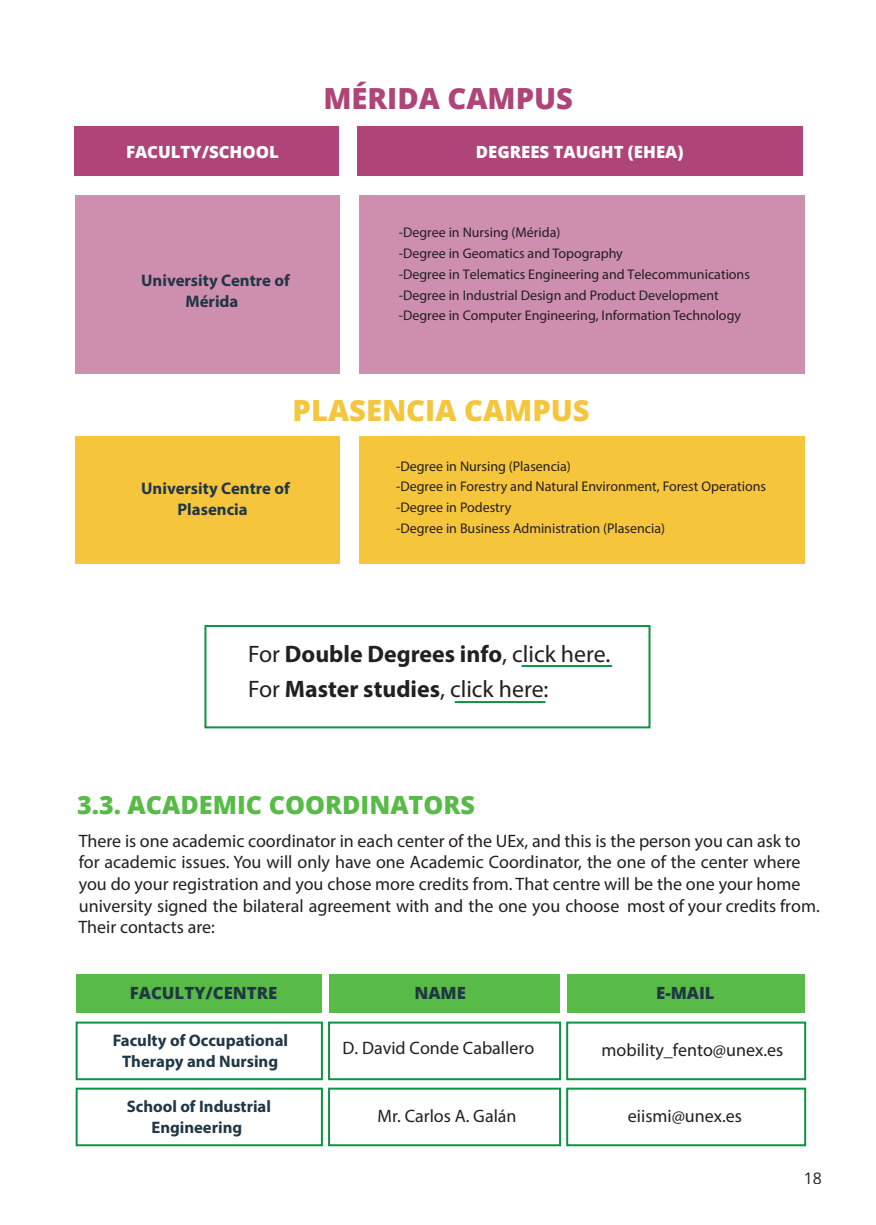
<style>
.page{position:relative;width:876px;height:1225px;background:#fff}
.page>*{position:absolute;margin:0;border:0;box-sizing:border-box;transform-origin:0 0}
.t1{font:800 29.2px "Open Sans";color:#f5c53c}
.t2{font:800 29.2px "Open Sans";color:#ae4478}
.t3{font:800 25.2px "Open Sans";color:#58ba47}
.t4{font:700 23.8px/35.4px "Myriad Pro";color:#231f20}
.t5{font:18px/21.6px "Myriad Pro";color:#231f20}
.t6{font:700 16.8px/21px "Myriad Pro";color:#203746;text-align:center}
.t7{font:800 16.8px "Open Sans";color:#fff}
.t8{font:800 16.8px "Open Sans";color:#203746}
.t9{font:700 16.6px/20.8px "Myriad Pro";color:#203746;text-align:center}
.t10{font:16px "Open Sans";color:#231f20}
.t11{font:14px/20.8px "Myriad Pro";color:#231f20}
.s1{font-weight:400}
</style>
<div class="page">
<div style="left:76px;top:195px;width:264px;height:178px;background:#ce8eae"></div>
<div style="left:76px;top:437px;width:264px;height:127px;background:#f5c53c"></div>
<div style="left:359px;top:195px;width:445px;height:178px;background:#ce8eae"></div>
<div style="left:359px;top:437px;width:445px;height:127px;background:#f5c53c"></div>
<div style="left:74px;top:127px;width:264px;height:49px;background:#ae4478"></div>
<div style="left:357px;top:127px;width:446px;height:49px;background:#ae4478"></div>
<div style="left:77px;top:974px;width:245px;height:38px;background:#58ba47"></div>
<div style="left:76px;top:1021px;width:247px;height:59px;border:2px solid #0d9344"></div>
<div style="left:76px;top:1087px;width:247px;height:59px;border:2px solid #0d9344"></div>
<div style="left:329px;top:974px;width:231px;height:38px;background:#58ba47"></div>
<div style="left:328px;top:1021px;width:233px;height:59px;border:2px solid #0d9344"></div>
<div style="left:328px;top:1087px;width:233px;height:59px;border:2px solid #0d9344"></div>
<div style="left:567px;top:974px;width:238px;height:38px;background:#58ba47"></div>
<div style="left:566px;top:1021px;width:240px;height:59px;border:2px solid #0d9344"></div>
<div style="left:566px;top:1087px;width:240px;height:59px;border:2px solid #0d9344"></div>
<div style="left:204px;top:625px;width:446px;height:103px;border:2px solid #0d9344"></div>
<hr style="left:521px;top:665px;width:91px;height:2px;background:#0d9344">
<hr style="left:455px;top:701px;width:90px;height:2px;background:#0d9344">
<h1 class="t2" style="left:323px;top:76px;width:251px">MÉRIDA CAMPUS</h1>
<p class="t7" style="left:126px;top:139px;width:154px">FACULTY/SCHOOL</p>
<p class="t7" style="left:476px;top:139px;width:209px">DEGREES TAUGHT (EHEA)</p>
<p class="t6" style="left:141px;top:269px;width:150px">University Centre of<br>Mérida</p>
<p class="t11" style="left:399px;top:222px;width:353px">-Degree in Nursing (Mérida)<br>-Degree in Geomatics and Topography<br>-Degree in Telematics Engineering and Telecommunications -Degree in Industrial Design and Product Development -Degree in Computer Engineering, Information Technology</p>
<h1 class="t1" style="left:293px;top:388px;width:299px">PLASENCIA CAMPUS</h1>
<p class="t6" style="left:141px;top:477px;width:150px">University Centre of<br>Plasencia</p>
<p class="t11" style="left:396px;top:455px;width:371px">-Degree in Nursing (Plasencia)<br>-Degree in Forestry and Natural Environment, Forest Operations -Degree in Podestry<br>-Degree in Business Administration (Plasencia)</p>
<h3 class="t4" style="left:248px;top:635px;width:364px"><span class="s1">For</span> Double Degrees info<span class="s1">, click here.<br>For</span> Master studies<span class="s1">, click here:</span></h3>
<h2 class="t3" style="left:77px;top:786px;width:399px">3.3. ACADEMIC COORDINATORS</h2>
<p class="t5" style="left:78px;top:829px;width:743px">There is one academic coordinator in each center of the UEx, and this is the person you can ask to for academic issues. You will only have one Academic Coordinator, the one of the center where you do your registration and you chose more credits from. That centre will be the one your home university signed the bilateral agreement with and the one you choose most of your credits from.<br>Their contacts are:</p>
<p class="t8" style="left:130px;top:980px;width:149px">FACULTY/CENTRE</p>
<p class="t8" style="left:414px;top:980px;width:53px">NAME</p>
<p class="t8" style="left:656px;top:980px;width:60px">E-MAIL</p>
<p class="t6" style="left:113px;top:1029px;width:177px">Faculty of Occupational<br>Therapy and Nursing</p>
<p class="t9" style="left:127px;top:1095px;width:146px">School of Industrial<br>Engineering</p>
<p class="t5" style="left:343px;top:1036px;width:193px">D. David Conde Caballero</p>
<p class="t5" style="left:602px;top:1039px;width:183px">mobility_fento@unex.es</p>
<p class="t5" style="left:377px;top:1105px;width:141px">Mr. Carlos A. Galán</p>
<p class="t5" style="left:628px;top:1105px;width:116px">eiismi@unex.es</p>
<p class="t10" style="left:804px;top:1167px;width:20px">18</p>
</div>
